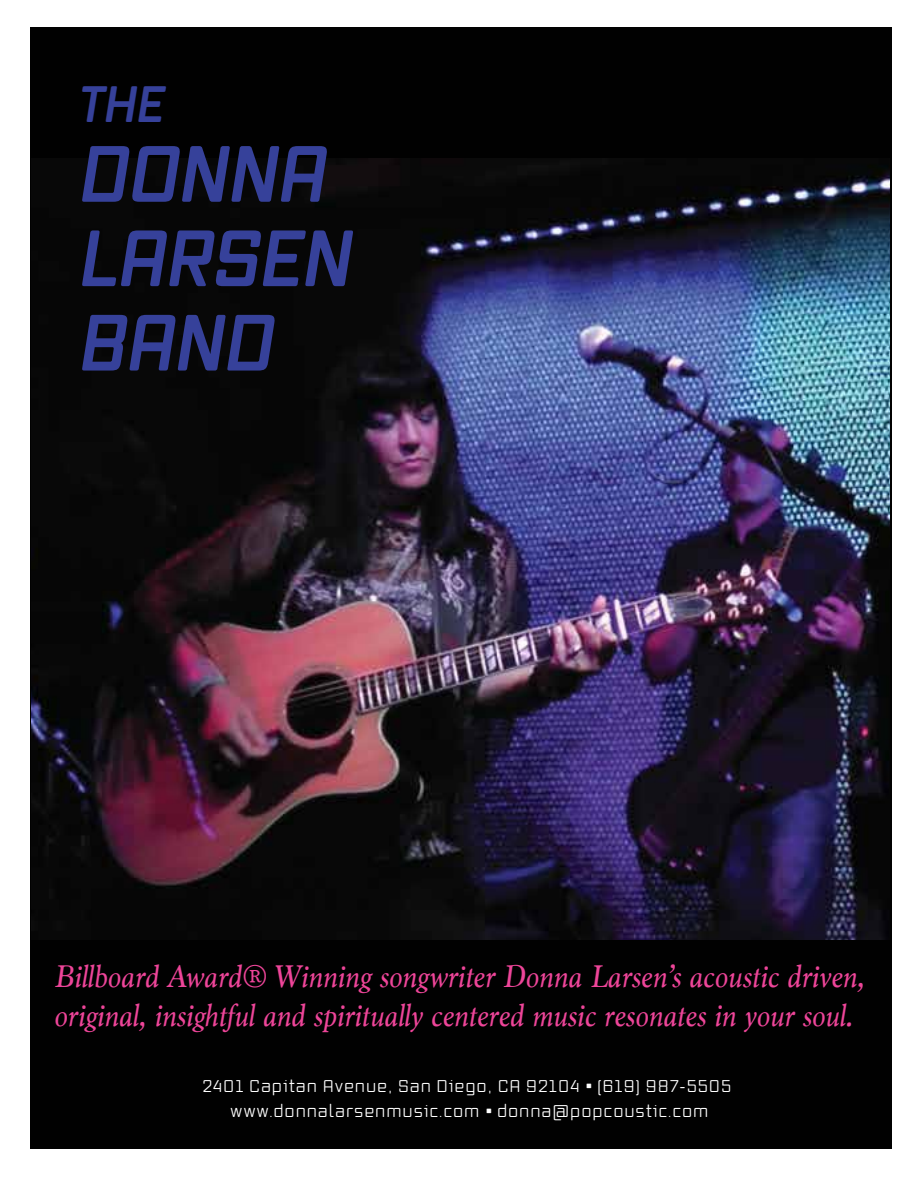
<style>
.page{position:relative;width:918px;height:1188px;background:#fff}
.page>*{position:absolute;margin:0;border:0;box-sizing:border-box;transform-origin:0 0}
.t1{font:italic 700 77.1px/84.4px "Vox Round";color:#36419a}
.t2{font:italic 700 49.5px "Vox Round";color:#36419a}
.t3{font:italic 33px/39px "Marion";color:#ee4599}
.t4{font:16.5px/25.5px "Vox Round";letter-spacing:.095em;color:#fff;text-align:center}
.s1{font-weight:700}
</style>
<div class="page">
<div style="left:31px;top:27px;width:861px;height:1121px;background:#010101"></div>
<img style="left:31px;top:159px;width:858px;height:780px">
<h2 class="t2" style="left:77px;top:70px;width:87px">THE</h2>
<h1 class="t1" style="left:77px;top:130px;width:274px">DONNA<br>LARSEN<br>BAND</h1>
<p class="t3" style="left:54px;top:956px;width:812px">Billboard Award® Winning songwriter Donna Larsen’s acoustic driven, original, insightful and spiritually centered music resonates in your soul.</p>
<p class="t4" style="left:203px;top:1073px;width:530px">2401 Capitan Avenue, San Diego, CA 92104 <span class="s1">•</span> (619) 987-5505 www.donnalarsenmusic.com <span class="s1">•</span> donna@popcoustic.com</p>
</div>
